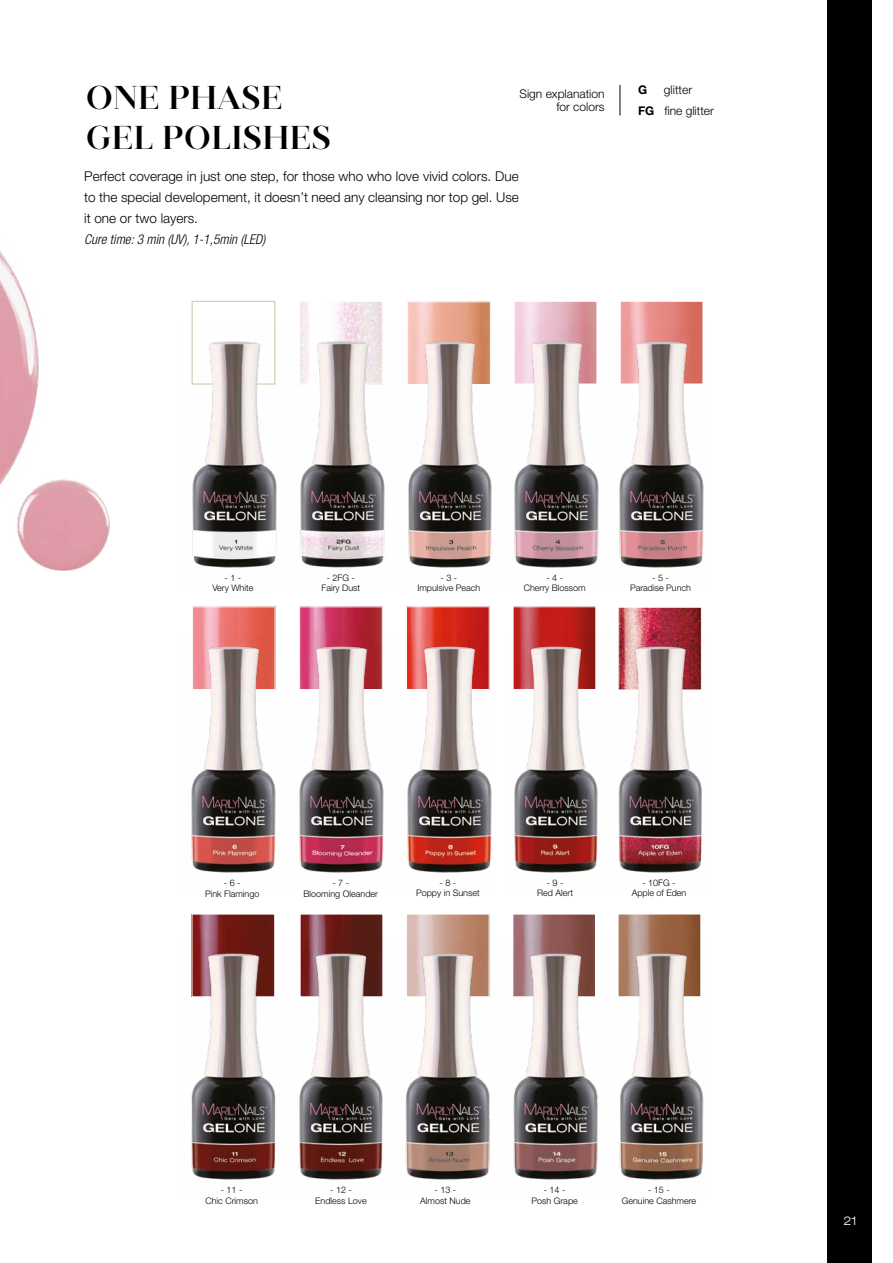
<style>
.page{position:relative;width:893px;height:1263px;background:#fff}
.page>*{position:absolute;margin:0;border:0;box-sizing:border-box;transform-origin:0 0}
.t1{font:700 33px/39.6px "Jules Big";color:#000}
.t2{font:300 13.5px/21px "Helvetica Neue LT Pro";color:#000;text-align:justify}
.t3{font:italic 300 condensed 13.5px "Helvetica Neue LT Pro";color:#000}
.t4{font:300 12px/21px "Helvetica Neue LT Pro";color:#000;text-align:center}
.t5{font:300 expanded 12px "Helvetica Neue LT Pro";color:#fff}
.t6{font:700 12px "Helvetica Neue LT Pro";color:#000}
.t7{font:300 9px/10.5px "Helvetica Neue LT Pro";color:#000;text-align:center}
.s1{font-weight:700}
</style>
<div class="page">
<div style="left:827px;top:0;width:45px;height:1263px;background:#000"></div>
<div style="left:192px;top:301px;width:83px;height:83px;background:#fff;border:1px solid #cbc5a9"></div>
<img style="left:408px;top:608px;width:80px;height:25px">
<div style="left:406px;top:606px;width:84px;height:84px;border:1px solid #fff"></div>
<img style="left:301px;top:303px;width:80px;height:25px">
<div style="left:299px;top:301px;width:84px;height:83px;border:1px solid #fff"></div>
<img style="left:515px;top:608px;width:79px;height:25px">
<img style="left:620px;top:916px;width:79px;height:24px">
<img style="left:409px;top:303px;width:80px;height:25px">
<div style="left:407px;top:301px;width:84px;height:84px;border:1px solid #fff"></div>
<img style="left:620px;top:609px;width:80px;height:24px">
<div style="left:618px;top:607px;width:84px;height:83px;border:1px solid #fff"></div>
<div style="left:514px;top:301px;width:83px;height:83px;border:1px solid #fff"></div>
<img style="left:194px;top:916px;width:79px;height:24px">
<img style="left:622px;top:303px;width:79px;height:25px">
<div style="left:620px;top:301px;width:83px;height:83px;border:1px solid #fff"></div>
<img style="left:302px;top:916px;width:79px;height:24px">
<img style="left:194px;top:608px;width:79px;height:25px">
<div style="left:192px;top:606px;width:83px;height:84px;border:1px solid #fff"></div>
<img style="left:408px;top:916px;width:79px;height:24px">
<div style="left:406px;top:914px;width:83px;height:83px;border:1px solid #fff"></div>
<img style="left:301px;top:608px;width:80px;height:25px">
<div style="left:299px;top:606px;width:84px;height:84px;border:1px solid #fff"></div>
<img style="left:514px;top:916px;width:80px;height:24px">
<div style="left:512px;top:914px;width:84px;height:83px;border:1px solid #fff"></div>
<img style="left:191px;top:328px;width:86px;height:240px">
<img style="left:406px;top:633px;width:86px;height:240px">
<img style="left:299px;top:328px;width:86px;height:240px">
<img style="left:513px;top:633px;width:85px;height:240px">
<img style="left:618px;top:940px;width:86px;height:240px">
<img style="left:407px;top:328px;width:85px;height:240px">
<img style="left:618px;top:633px;width:84px;height:240px">
<img style="left:514px;top:328px;width:85px;height:240px">
<img style="left:191px;top:940px;width:85px;height:240px">
<img style="left:619px;top:328px;width:85px;height:240px">
<img style="left:299px;top:940px;width:84px;height:240px">
<img style="left:191px;top:633px;width:85px;height:240px">
<img style="left:405px;top:940px;width:85px;height:240px">
<img style="left:512px;top:940px;width:86px;height:240px">
<img style="left:299px;top:633px;width:85px;height:240px">
<hr style="left:620px;top:85px;width:1px;height:31px;background:#000">
<img style="left:0;top:251px;width:39px;height:234px">
<img style="left:13px;top:477px;width:98px;height:97px;border-radius:49px">
<h1 class="t1" style="left:86px;top:77px;width:247px">ONE PHASE<br>GEL POLISHES</h1>
<h3 class="t4" style="left:519px;top:87px;width:87px;line-height:13.5px;text-align:right">Sign explanation for colors</h3>
<h2 class="t2" style="left:84px;top:166px;width:436px">Perfect coverage in just one step, for those who who love vivid colors. Due to the special developement, it doesn’t need any cleansing nor top gel. Use it one or two layers.</h2>
<h2 class="t3" style="left:84px;top:232px;width:183px">Cure time: 3 min (UV), 1-1,5min (LED)</h2>
<h3 class="t6" style="left:638px;top:83px;width:11px">G</h3>
<h3 class="t4" style="left:638px;top:79px;width:77px">glitter<br><span class="s1">FG</span> fine glitter</h3>
<p class="t7" style="left:212px;top:572px;width:43px">- 1 -<br>Very White</p>
<p class="t7" style="left:322px;top:572px;width:40px">- 2FG -<br>Fairy Dust</p>
<p class="t7" style="left:417px;top:572px;width:65px">- 3 -<br>Impulsive Peach</p>
<p class="t7" style="left:524px;top:572px;width:64px">- 4 -<br>Cherry Blossom</p>
<p class="t7" style="left:630px;top:572px;width:63px">- 5 -<br>Paradise Punch</p>
<p class="t7" style="left:205px;top:878px;width:56px">- 6 -<br>Pink Flamingo</p>
<p class="t7" style="left:304px;top:878px;width:76px">- 7 -<br>Blooming Oleander</p>
<p class="t7" style="left:416px;top:877px;width:65px">- 8 -<br>Poppy in Sunset</p>
<p class="t7" style="left:537px;top:877px;width:37px">- 9 -<br>Red Alert</p>
<p class="t7" style="left:632px;top:877px;width:56px">- 10FG -<br>Apple of Eden</p>
<p class="t7" style="left:205px;top:1184px;width:54px">- 11 -<br>Chic Crimson</p>
<p class="t7" style="left:315px;top:1185px;width:53px">- 12 -<br>Endless Love</p>
<p class="t7" style="left:420px;top:1185px;width:52px">- 13 -<br>Almost Nude</p>
<p class="t7" style="left:531px;top:1185px;width:48px">- 14 -<br>Posh Grape</p>
<p class="t7" style="left:622px;top:1184px;width:76px">- 15 -<br>Genuine Cashmere</p>
<h3 class="t5" style="left:843px;top:1214px;width:15px">21</h3>
</div>
